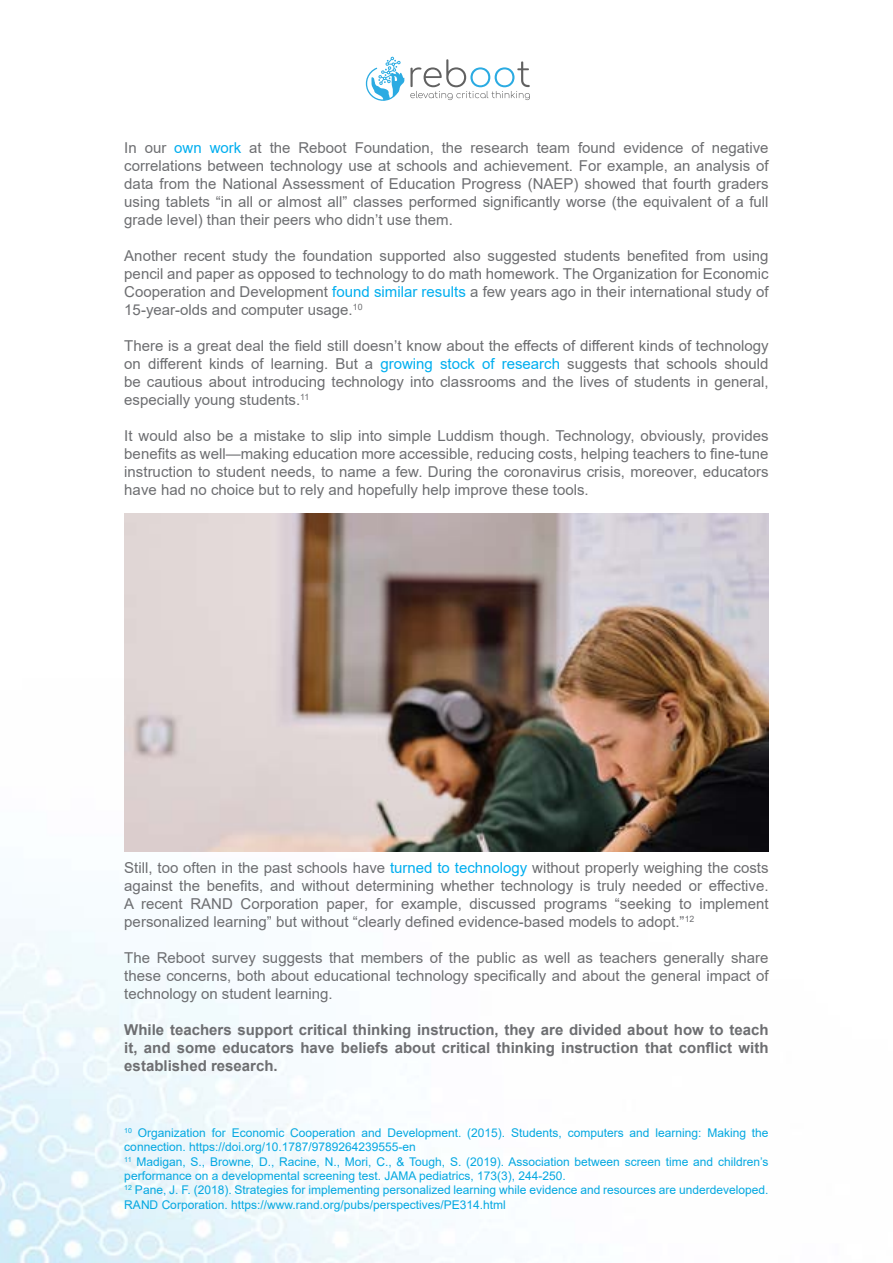
<style>
.page{position:relative;width:893px;height:1263px;background:#fff}
.page>*{position:absolute;margin:0;border:0;box-sizing:border-box;transform-origin:0 0}
.t1{font:15px/18px "Arial";color:#6d6e71;text-align:justify}
.t2{font:700 15px/18px "Arial";color:#6d6e71;text-align:justify}
.t3{font:12px/14.4px "Arial";color:#04a8e1}
.s1{color:#00aeef}
</style>
<div class="page">
<img style="left:0;top:851px;width:769px;height:412px">
<svg style="left:410px;top:59px;width:120px;height:41px"></svg>
<svg style="left:365px;top:57px;width:39px;height:44px"></svg>
<img style="left:124px;top:513px;width:645px;height:338px">
<p class="t1" style="left:124px;top:138px;width:646px">In our <span class="s1">own work</span> at the Reboot Foundation, the research team found evidence of negative correlations between technology use at schools and achievement. For example, an analysis of data from the National Assessment of Education Progress (NAEP) showed that fourth graders using tablets “in all or almost all” classes performed significantly worse (the equivalent of a full grade level) than their peers who didn’t use them.</p>
<p class="t1" style="left:124px;top:246px;width:646px">Another recent study the foundation supported also suggested students benefited from using pencil and paper as opposed to technology to do math homework. The Organization for Economic Cooperation and Development <span class="s1">found similar results</span> a few years ago in their international study of 15-year-olds and computer usage.<sup>10</sup></p>
<p class="t1" style="left:124px;top:336px;width:646px">There is a great deal the field still doesn’t know about the effects of different kinds of technology on different kinds of learning. But a <span class="s1">growing stock of research</span> suggests that schools should be cautious about introducing technology into classrooms and the lives of students in general, especially young students.<sup>11</sup></p>
<p class="t1" style="left:124px;top:426px;width:646px">It would also be a mistake to slip into simple Luddism though. Technology, obviously, provides benefits as well—making education more accessible, reducing costs, helping teachers to fine-tune instruction to student needs, to name a few. During the coronavirus crisis, moreover, educators have had no choice but to rely and hopefully help improve these tools.</p>
<p class="t1" style="left:124px;top:858px;width:646px">Still, too often in the past schools have <span class="s1">turned to technology</span> without properly weighing the costs against the benefits, and without determining whether technology is truly needed or effective.<br>A recent RAND Corporation paper, for example, discussed programs “seeking to implement personalized learning” but without “clearly defined evidence-based models to adopt.”<sup>12</sup></p>
<p class="t1" style="left:124px;top:948px;width:646px">The Reboot survey suggests that members of the public as well as teachers generally share these concerns, both about educational technology specifically and about the general impact of technology on student learning.</p>
<p class="t2" style="left:124px;top:1021px;width:646px">While teachers support critical thinking instruction, they are divided about how to teach it, and some educators have beliefs about critical thinking instruction that conflict with established research.</p>
<p class="t3" style="left:124px;top:1125px;width:646px"><sup>10</sup> Organization for Economic Cooperation and Development. (2015). Students, computers and learning: Making the connection. https://doi.org/10.1787/9789264239555-en<br><sup>11</sup> Madigan, S., Browne, D., Racine, N., Mori, C., &amp; Tough, S. (2019). Association between screen time and children’s performance on a developmental screening test. JAMA pediatrics, 173(3), 244-250.<br><sup>12</sup> Pane, J. F. (2018). Strategies for implementing personalized learning while evidence and resources are underdeveloped.<br>RAND Corporation. https://www.rand.org/pubs/perspectives/PE314.html</p>
</div>
